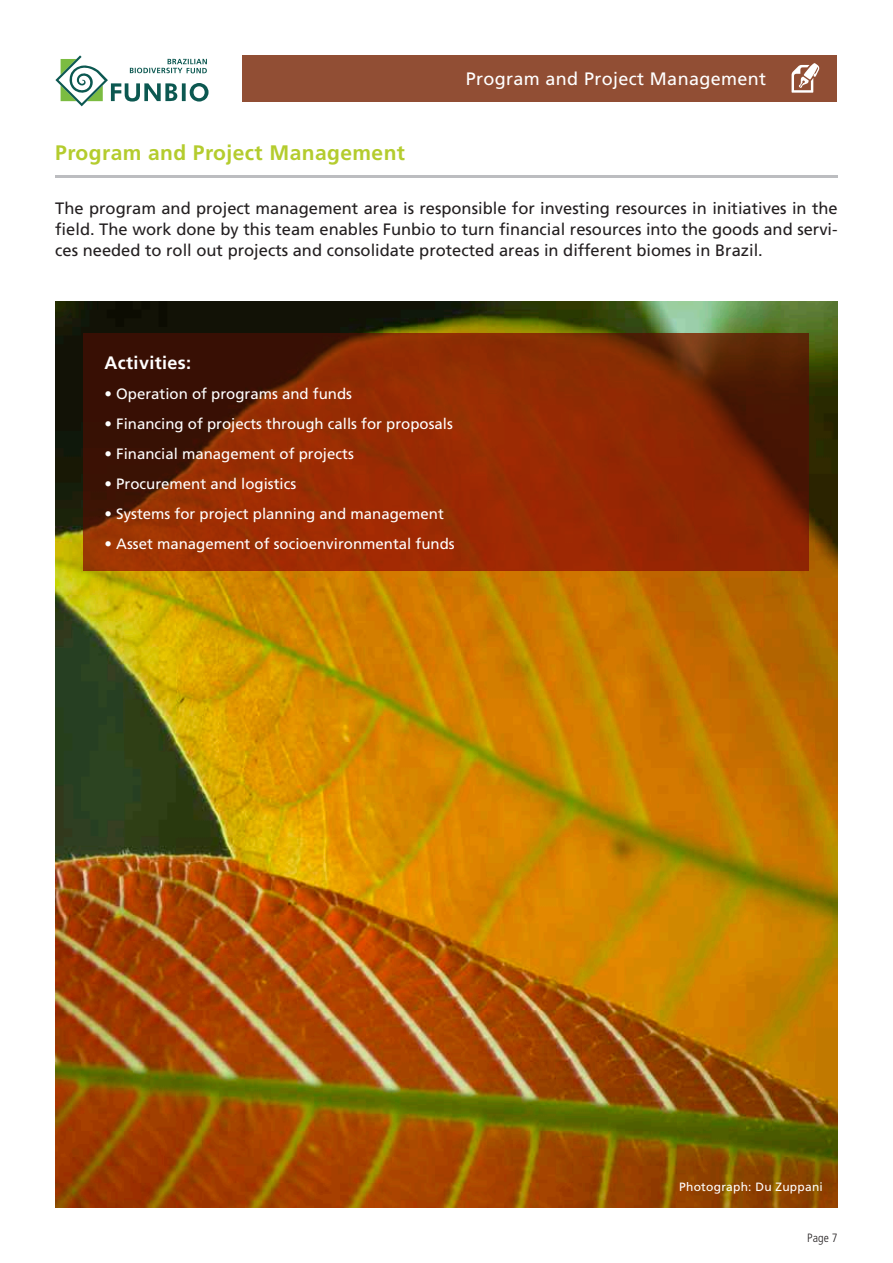
<style>
.page{position:relative;width:893px;height:1263px;background:#fff}
.page>*{position:absolute;margin:0;border:0;box-sizing:border-box;transform-origin:0 0}
.t1{font:700 21px "Frutiger LT Std";letter-spacing:.02em;color:#b4cc2e}
.t2{font:18px "Frutiger";letter-spacing:.02em;color:#fff}
.t3{font:700 18px "Frutiger LT Std";letter-spacing:.02em;color:#fff}
.t4{font:16.5px/21px "Frutiger";color:#231f20;text-align:justify}
.t5{font:15px "Frutiger";color:#fff}
.t6{font:12px "Frutiger";letter-spacing:.02em;color:#fff}
.t7{font:300 condensed 12px "Frutiger";color:#231f20}
</style>
<div class="page">
<div style="left:242px;top:55px;width:595px;height:47px;background:#914e34"></div>
<svg style="left:55px;top:55px;width:154px;height:51px"></svg>
<img style="left:55px;top:302px;width:783px;height:906px">
<svg style="left:84px;top:334px;width:725px;height:237px;background:#802503"></svg>
<svg style="left:792px;top:63px;width:28px;height:30px"></svg>
<hr style="left:55px;top:175px;width:783px;height:2px;background:#bcbdc0">
<p class="t2" style="left:466px;top:69px;width:302px">Program and Project Management</p>
<p class="t1" style="left:55px;top:141px;width:351px">Program and Project Management</p>
<p class="t4" style="left:55px;top:198px;width:784px">The program and project management area is responsible for investing resources in initiatives in the field. The work done by this team enables Funbio to turn financial resources into the goods and servi&shy;ces needed to roll out projects and consolidate protected areas in different biomes in Brazil.</p>
<p class="t3" style="left:105px;top:352px;width:88px">Activities:</p>
<p class="t5" style="left:105px;top:385px;width:249px">• Operation of programs and funds</p>
<p class="t5" style="left:105px;top:415px;width:350px">• Financing of projects through calls for proposals</p>
<p class="t5" style="left:105px;top:445px;width:251px">• Financial management of projects</p>
<p class="t5" style="left:105px;top:475px;width:193px">• Procurement and logistics</p>
<p class="t5" style="left:105px;top:505px;width:341px">• Systems for project planning and management</p>
<p class="t5" style="left:105px;top:535px;width:352px">• Asset management of socioenvironmental funds</p>
<p class="t6" style="left:679px;top:1179px;width:145px">Photograph: Du Zuppani</p>
<p class="t7" style="left:807px;top:1231px;width:32px">Page 7</p>
</div>
